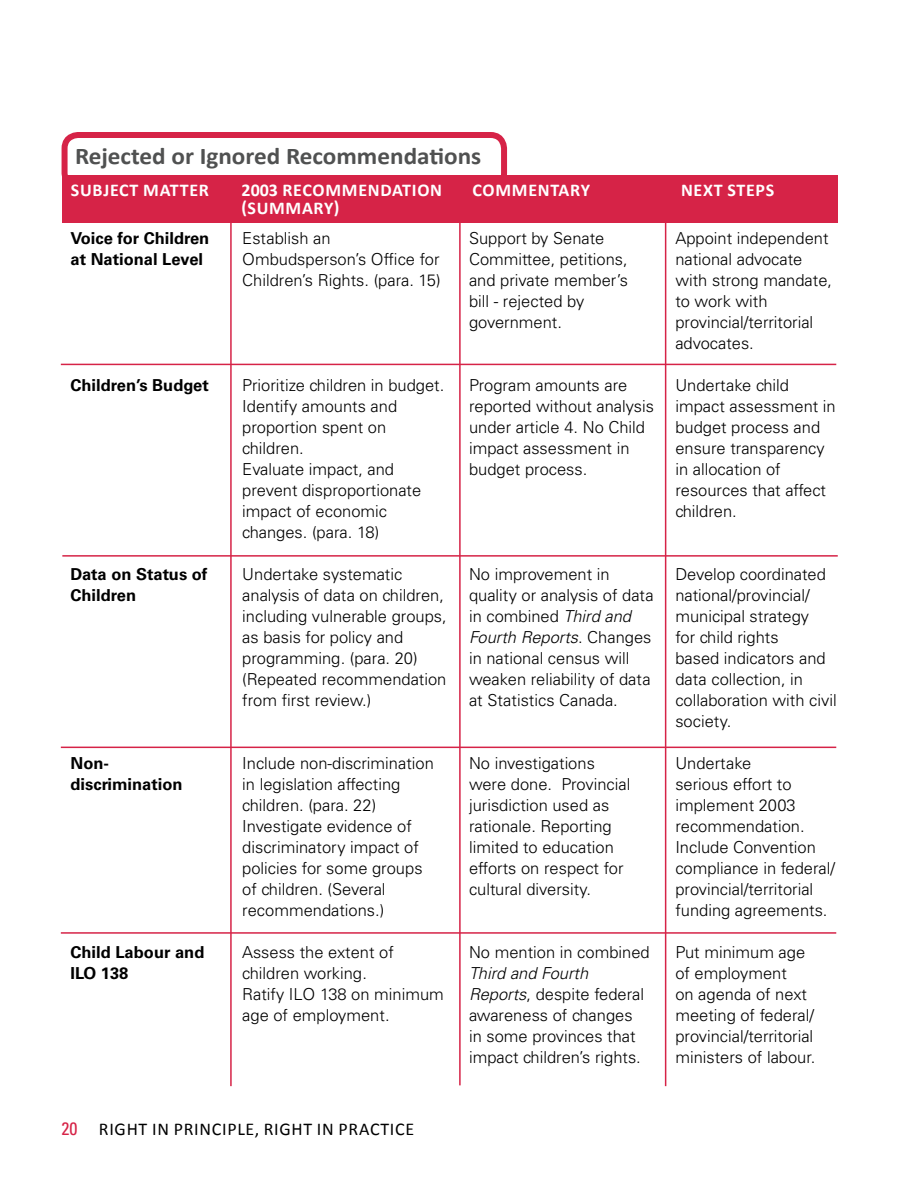
<style>
.page{position:relative;width:918px;height:1188px;background:#fff}
.page>*{position:absolute;margin:0;border:0;box-sizing:border-box;transform-origin:0 0}
.t1{font:700 24px "Calibri";color:#505151;scale:1.05 1}
.t2{font:700 18px "Calibri";letter-spacing:.04em;color:#fff}
.t3{font:18px "Calibri";letter-spacing:.04em;color:#000}
.t4{font:300 16.5px/21px "Univers LT Std";color:#000}
.t5{font:700 16.5px/21px "Univers LT Std";color:#000}
.s1{font-style:italic}
.s2{font-family:"Univers LT Std";font-stretch:condensed;color:#d62347}
</style>
<div class="page">
<div style="left:62px;top:132px;width:445px;height:58px;border:6px solid #d62347;border-radius:13px"></div>
<div style="left:62px;top:175px;width:775px;height:47px;background:#d62347"></div>
<hr style="left:61px;top:364px;width:775px;height:1px;background:#d62347">
<hr style="left:230px;top:222px;width:2px;height:864px;background:#d62347">
<hr style="left:459px;top:221px;width:2px;height:864px;background:#d62347">
<hr style="left:665px;top:221px;width:1px;height:865px;background:#d62347">
<hr style="left:62px;top:555px;width:776px;height:2px;background:#d62347">
<hr style="left:61px;top:747px;width:775px;height:1px;background:#d62347">
<hr style="left:61px;top:932px;width:775px;height:2px;background:#d62347">
<h1 class="t1" style="left:75px;top:140px;width:388px">REJECTED OR IGNORED RECOMMENDATIONS</h1>
<p class="t2" style="left:71px;top:178px;width:20px">SUBJECT</p>
<p class="t2" style="left:143px;top:178px;width:26px">MATTER</p>
<p class="t2" style="left:242px;top:178px;width:64px">2003 RECOMMENDATION</p>
<p class="t2" style="left:473px;top:178px;width:22px">COMMENTARY</p>
<p class="t2" style="left:681px;top:178px;width:66px">NEXT STEPS</p>
<p class="t2" style="left:242px;top:196px;width:29px">(SUMMARY</p>
<p class="t2" style="left:334px;top:196px;width:7px">)</p>
<p class="t5" style="left:71px;top:228px;width:140px">Voice for Children at National Level</p>
<p class="t4" style="left:469px;top:228px;width:160px">Support by Senate<br>Committee, petitions, and private member’s bill - rejected by government.</p>
<p class="t4" style="left:242px;top:228px;width:200px">Establish an<br>Ombudsperson’s Office for<br>Children’s Rights. (para. 15)</p>
<p class="t4" style="left:675px;top:228px;width:158px">Appoint independent national advocate with strong mandate, to work with provincial/territorial advocates.</p>
<p class="t4" style="left:675px;top:375px;width:162px">Undertake child impact assessment in budget process and ensure transparency in allocation of resources that affect children.</p>
<p class="t5" style="left:71px;top:375px;width:140px">Children’s Budget</p>
<p class="t4" style="left:242px;top:375px;width:204px">Prioritize children in budget.<br>Identify amounts and proportion spent on children.<br>Evaluate impact, and prevent disproportionate impact of economic changes. (para. 18)</p>
<p class="t4" style="left:242px;top:564px;width:206px">Undertake systematic analysis of data on children, including vulnerable groups, as basis for policy and programming. (para. 20) (Repeated recommendation from first review.)</p>
<p class="t4" style="left:469px;top:375px;width:186px">Program amounts are reported without analysis under article 4. No Child impact assessment in budget process.</p>
<p class="t5" style="left:71px;top:564px;width:138px">Data on Status of<br>Children</p>
<p class="t4" style="left:469px;top:564px;width:186px">No improvement in quality or analysis of data in combined <span class="s1">Third and<br>Fourth Reports</span>. Changes in national census will weaken reliability of data at Statistics Canada.</p>
<p class="t4" style="left:675px;top:564px;width:163px">Develop coordinated national/provincial/ municipal strategy<br>for child rights<br>based indicators and data collection, in collaboration with civil society.</p>
<p class="t4" style="left:675px;top:753px;width:161px">Undertake<br>serious effort to implement 2003 recommendation.<br>Include Convention compliance in federal/ provincial/territorial funding agreements.</p>
<p class="t4" style="left:675px;top:942px;width:141px">Put minimum age of employment<br>on agenda of next meeting of federal/ provincial/territorial ministers of labour.</p>
<p class="t5" style="left:71px;top:753px;width:114px">Non&shy;discrimination</p>
<p class="t4" style="left:242px;top:753px;width:193px">Include non-discrimination in legislation affecting children. (para. 22)<br>Investigate evidence of discriminatory impact of policies for some groups of children. (Several recommendations.)</p>
<p class="t4" style="left:242px;top:942px;width:203px">Assess the extent of children working.<br>Ratify ILO 138 on minimum age of employment.</p>
<p class="t4" style="left:469px;top:753px;width:163px">No investigations were done. Provincial jurisdiction used as rationale. Reporting limited to education efforts on respect for cultural diversity.</p>
<p class="t5" style="left:71px;top:942px;width:135px">Child Labour and<br>ILO 138</p>
<p class="t4" style="left:469px;top:942px;width:182px">No mention in combined</p>
<p class="t4" style="left:469px;top:963px;width:177px"><span class="s1">Third and Fourth<br>Reports</span>, despite federal awareness of changes in some provinces that impact children’s rights.</p>
<p class="t3" style="left:62px;top:1117px;width:354px"><span class="s2">20</span> RIGHT I N PRI NCI PLE, RIGHT I N PRACTICE</p>
</div>
